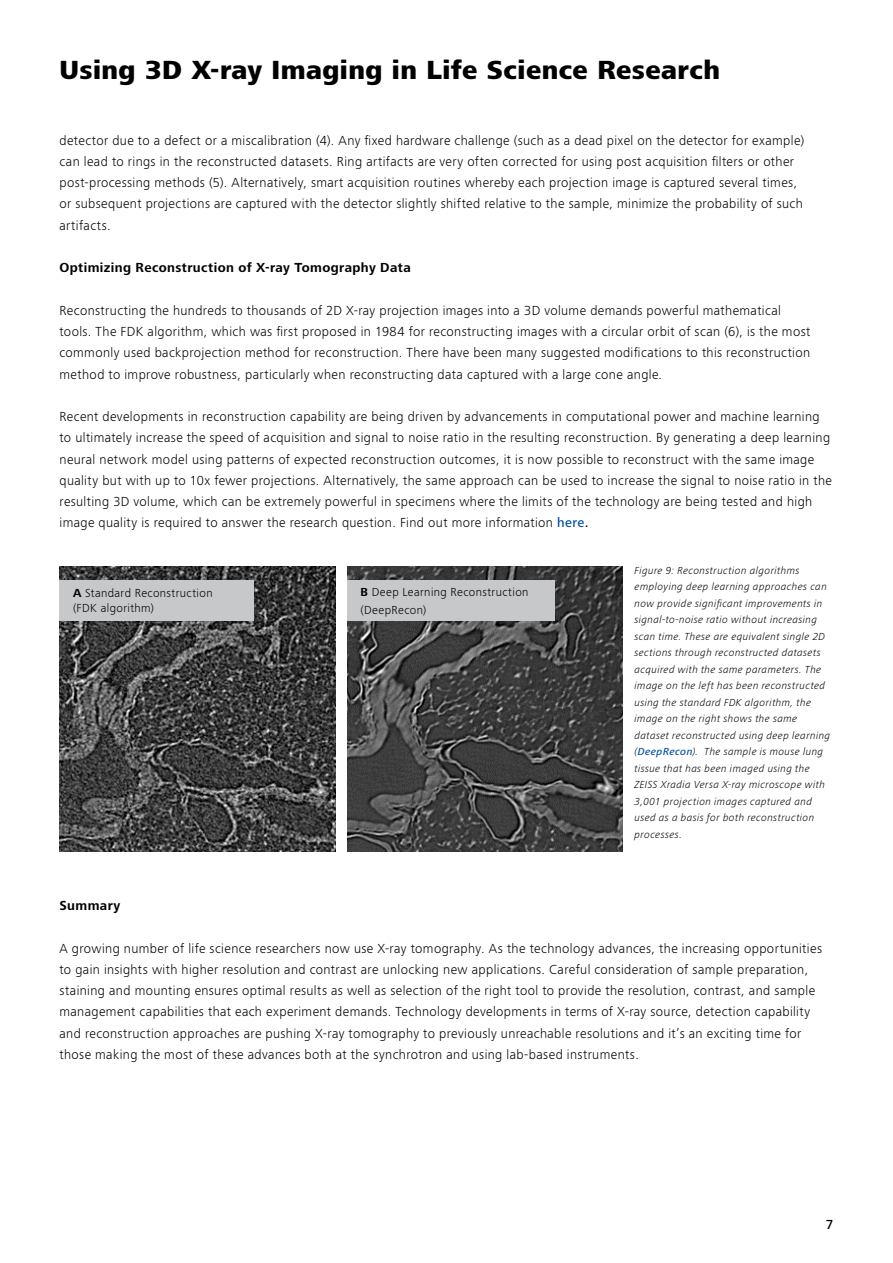
<style>
.page{position:relative;width:893px;height:1263px;background:#fff}
.page>*{position:absolute;margin:0;border:0;box-sizing:border-box;transform-origin:0 0}
.t1{font:800 27px "ZEISS Frutiger Next W1 G";letter-spacing:.015em;color:#000}
.t2{font:300 13.5px/21.3px "ZEISS Frutiger Next W1 G";letter-spacing:.03em;color:#000}
.t3{font:700 13.5px "ZEISS Frutiger Next W1 G";letter-spacing:.03em;color:#000}
.t4{font:500 13.5px "ZEISS Frutiger Next W1 G";color:#000}
.t5{font:300 12px/14.4px "ZEISS Frutiger Next W1 G";letter-spacing:.035em;color:#000}
.t6{font:italic 300 10.5px/16.5px "ZEISS Frutiger Next W1 G";letter-spacing:.04em;color:#000}
.s1{font-weight:500;color:#034ea2}
.s2{font-weight:500}
.s3{font-weight:700}
.s4{font-family:"ZEISS Frutiger Next W1 G Med It";font-weight:400;font-style:normal;color:#034ea2}
</style>
<div class="page">
<img style="left:60px;top:566px;width:275px;height:286px">
<img style="left:347px;top:566px;width:276px;height:286px">
<div style="left:60px;top:580px;width:194px;height:40px;background:#c7c8ca"></div>
<div style="left:347px;top:580px;width:207px;height:40px;background:#c7c8ca"></div>
<h1 class="t1" style="left:60px;top:51px;width:662px">Using 3D X-ray Imaging in Life Science Research</h1>
<p class="t2" style="left:60px;top:129px;width:746px">detector due to a defect or a miscalibration (4). Any fixed hardware challenge (such as a dead pixel on the detector for example) can lead to rings in the reconstructed datasets. Ring artifacts are very often corrected for using post acquisition filters or other post-processing methods (5). Alternatively, smart acquisition routines whereby each projection image is captured several times, or subsequent projections are captured with the detector slightly shifted relative to the sample, minimize the probability of such artifacts.</p>
<p class="t3" style="left:60px;top:258px;width:353px">Optimizing Reconstruction of X-ray Tomography Data</p>
<p class="t2" style="left:60px;top:299px;width:752px">Reconstructing the hundreds to thousands of 2D X-ray projection images into a 3D volume demands powerful mathematical tools. The FDK algorithm, which was first proposed in 1984 for reconstructing images with a circular orbit of scan (6), is the most commonly used backprojection method for reconstruction. There have been many suggested modifications to this reconstruction method to improve robustness, particularly when reconstructing data captured with a large cone angle.</p>
<p class="t2" style="left:60px;top:405px;width:774px">Recent developments in reconstruction capability are being driven by advancements in computational power and machine learning to ultimately increase the speed of acquisition and signal to noise ratio in the resulting reconstruction. By generating a deep learning neural network model using patterns of expected reconstruction outcomes, it is now possible to reconstruct with the same image quality but with up to 10x fewer projections. Alternatively, the same approach can be used to increase the signal to noise ratio in the resulting 3D volume, which can be extremely powerful in specimens where the limits of the technology are being tested and high image quality is required to answer the research question. Find out more information <span class="s1">here</span><span class="s2">.</span></p>
<p class="t5" style="left:73px;top:586px;width:141px"><span class="s3">A</span> Standard Reconstruction (FDK algorithm)</p>
<p class="t5" style="left:361px;top:582px;width:169px;line-height:18px"><span class="s3">B</span> Deep Learning Reconstruction (DeepRecon)</p>
<p class="t6" style="left:634px;top:562px;width:197px">Figure 9: Reconstruction algorithms employing deep learning approaches can now provide significant improvements in signal-to-noise ratio without increasing scan time. These are equivalent single 2D sections through reconstructed datasets acquired with the same parameters. The image on the left has been reconstructed using the standard FDK algorithm, the image on the right shows the same dataset reconstructed using deep learning (<span class="s4">DeepRecon</span>). The sample is mouse lung tissue that has been imaged using the ZEISS Xradia Versa X-ray microscope with 3,001 projection images captured and used as a basis for both reconstruction processes.</p>
<p class="t3" style="left:60px;top:896px;width:62px">Summary</p>
<p class="t2" style="left:60px;top:937px;width:764px">A growing number of life science researchers now use X-ray tomography. As the technology advances, the increasing opportunities to gain insights with higher resolution and contrast are unlocking new applications. Careful consideration of sample preparation, staining and mounting ensures optimal results as well as selection of the right tool to provide the resolution, contrast, and sample management capabilities that each experiment demands. Technology developments in terms of X-ray source, detection capability and reconstruction approaches are pushing X-ray tomography to previously unreachable resolutions and it’s an exciting time for those making the most of these advances both at the synchrotron and using lab-based instruments.</p>
<p class="t4" style="left:826px;top:1215px;width:9px">7</p>
</div>
